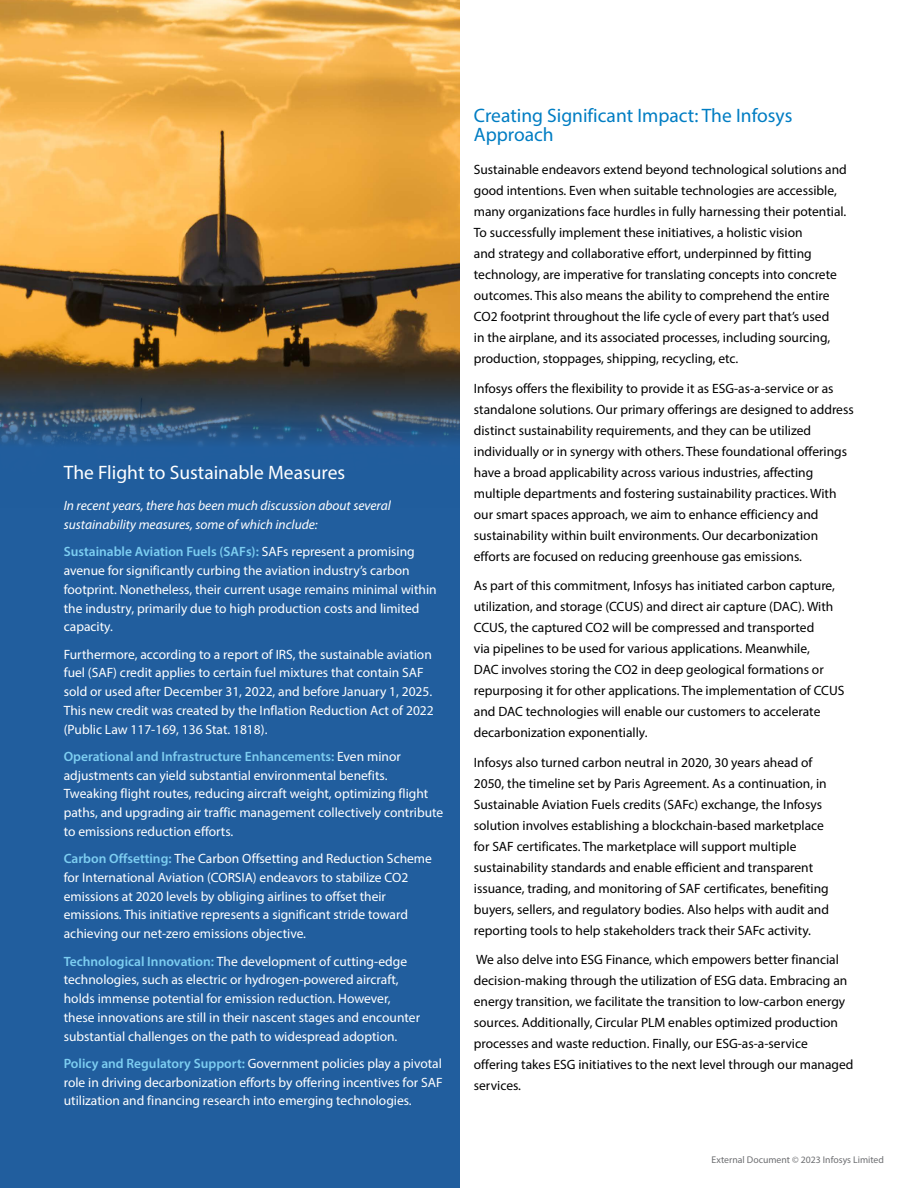
<style>
.page{position:relative;width:918px;height:1188px;background:#fff}
.page>*{position:absolute;margin:0;border:0;box-sizing:border-box;transform-origin:0 0}
.t1{font:19.5px/18.8px "Myriad Pro";color:#007dc3}
.t2{font:19.5px "Myriad Pro";color:#fff}
.t3{font:13.5px/21px "Myriad Pro";color:#000}
.t4{font:13.5px/18.8px "Myriad Pro";color:#fff}
.t5{font:italic 13.5px/18.8px "Myriad Pro";color:#fff}
.t6{font:9.75px "Myriad Pro";color:#6d6e71}
.s1{font-weight:600;color:#7dcef1}
</style>
<div class="page">
<div style="left:0;top:0;width:460px;height:1188px;background:#215e9e"></div>
<img style="left:0;top:0;width:460px;height:444px">
<hr style="left:0;top:482px;width:1px;height:243px;background:#0a123b">
<h1 class="t2" style="left:64px;top:460px;width:283px">The Flight to Sustainable Measures</h1>
<p class="t5" style="left:64px;top:496px;width:329px">In recent years, there has been much discussion about several sustainability measures, some of which include:</p>
<p class="t4" style="left:64px;top:542px;width:374px"><span class="s1">Sustainable Aviation Fuels (SAFs):</span> SAFs represent a promising avenue for significantly curbing the aviation industry’s carbon footprint. Nonetheless, their current usage remains minimal within the industry, primarily due to high production costs and limited capacity.</p>
<p class="t4" style="left:64px;top:645px;width:372px">Furthermore, according to a report of IRS, the sustainable aviation fuel (SAF) credit applies to certain fuel mixtures that contain SAF sold or used after December 31, 2022, and before January 1, 2025.<br>This new credit was created by the Inflation Reduction Act of 2022 (Public Law 117-169, 136 Stat. 1818).</p>
<p class="t4" style="left:64px;top:747px;width:381px"><span class="s1">Operational and Infrastructure Enhancements:</span> Even minor adjustments can yield substantial environmental benefits.<br>Tweaking flight routes, reducing aircraft weight, optimizing flight paths, and upgrading air traffic management collectively contribute to emissions reduction efforts.</p>
<p class="t4" style="left:64px;top:849px;width:370px"><span class="s1">Carbon Offsetting:</span> The Carbon Offsetting and Reduction Scheme for International Aviation (CORSIA) endeavors to stabilize CO2 emissions at 2020 levels by obliging airlines to offset their emissions. This initiative represents a significant stride toward achieving our net-zero emissions objective.</p>
<p class="t4" style="left:64px;top:951px;width:358px"><span class="s1">Technological Innovation:</span> The development of cutting-edge technologies, such as electric or hydrogen-powered aircraft, holds immense potential for emission reduction. However, these innovations are still in their nascent stages and encounter substantial challenges on the path to widespread adoption.</p>
<p class="t4" style="left:64px;top:1054px;width:380px;text-align:justify"><span class="s1">Policy and Regulatory Support:</span> Government policies play a pivotal role in driving decarbonization efforts by offering incentives for SAF utilization and financing research into emerging technologies.</p>
<h1 class="t1" style="left:474px;top:106px;width:320px">Creating Significant Impact: The Infosys<br>Approach</h1>
<p class="t3" style="left:474px;top:159px;width:374px">Sustainable endeavors extend beyond technological solutions and good intentions. Even when suitable technologies are accessible, many organizations face hurdles in fully harnessing their potential.<br>To successfully implement these initiatives, a holistic vision<br>and strategy and collaborative effort, underpinned by fitting technology, are imperative for translating concepts into concrete outcomes. This also means the ability to comprehend the entire CO2 footprint throughout the life cycle of every part that’s used<br>in the airplane, and its associated processes, including sourcing, production, stoppages, shipping, recycling, etc.</p>
<p class="t3" style="left:474px;top:378px;width:381px">Infosys offers the flexibility to provide it as ESG-as-a-service or as standalone solutions. Our primary offerings are designed to address distinct sustainability requirements, and they can be utilized individually or in synergy with others. These foundational offerings have a broad applicability across various industries, affecting multiple departments and fostering sustainability practices. With our smart spaces approach, we aim to enhance efficiency and sustainability within built environments. Our decarbonization efforts are focused on reducing greenhouse gas emissions.</p>
<p class="t3" style="left:474px;top:575px;width:372px">As part of this commitment, Infosys has initiated carbon capture, utilization, and storage (CCUS) and direct air capture (DAC). With CCUS, the captured CO2 will be compressed and transported<br>via pipelines to be used for various applications. Meanwhile,<br>DAC involves storing the CO2 in deep geological formations or repurposing it for other applications. The implementation of CCUS and DAC technologies will enable our customers to accelerate decarbonization exponentially.</p>
<p class="t3" style="left:474px;top:752px;width:357px">Infosys also turned carbon neutral in 2020, 30 years ahead of 2050, the timeline set by Paris Agreement. As a continuation, in Sustainable Aviation Fuels credits (SAFc) exchange, the Infosys solution involves establishing a blockchain-based marketplace for SAF certificates. The marketplace will support multiple sustainability standards and enable efficient and transparent issuance, trading, and monitoring of SAF certificates, benefiting buyers, sellers, and regulatory bodies. Also helps with audit and reporting tools to help stakeholders track their SAFc activity.</p>
<p class="t3" style="left:474px;top:949px;width:381px">We also delve into ESG Finance, which empowers better financial decision-making through the utilization of ESG data. Embracing an energy transition, we facilitate the transition to low-carbon energy sources. Additionally, Circular PLM enables optimized production processes and waste reduction. Finally, our ESG-as-a-service offering takes ESG initiatives to the next level through our managed services.</p>
<p class="t6" style="left:712px;top:1154px;width:174px">External Document © 2023 Infosys Limited</p>
</div>
